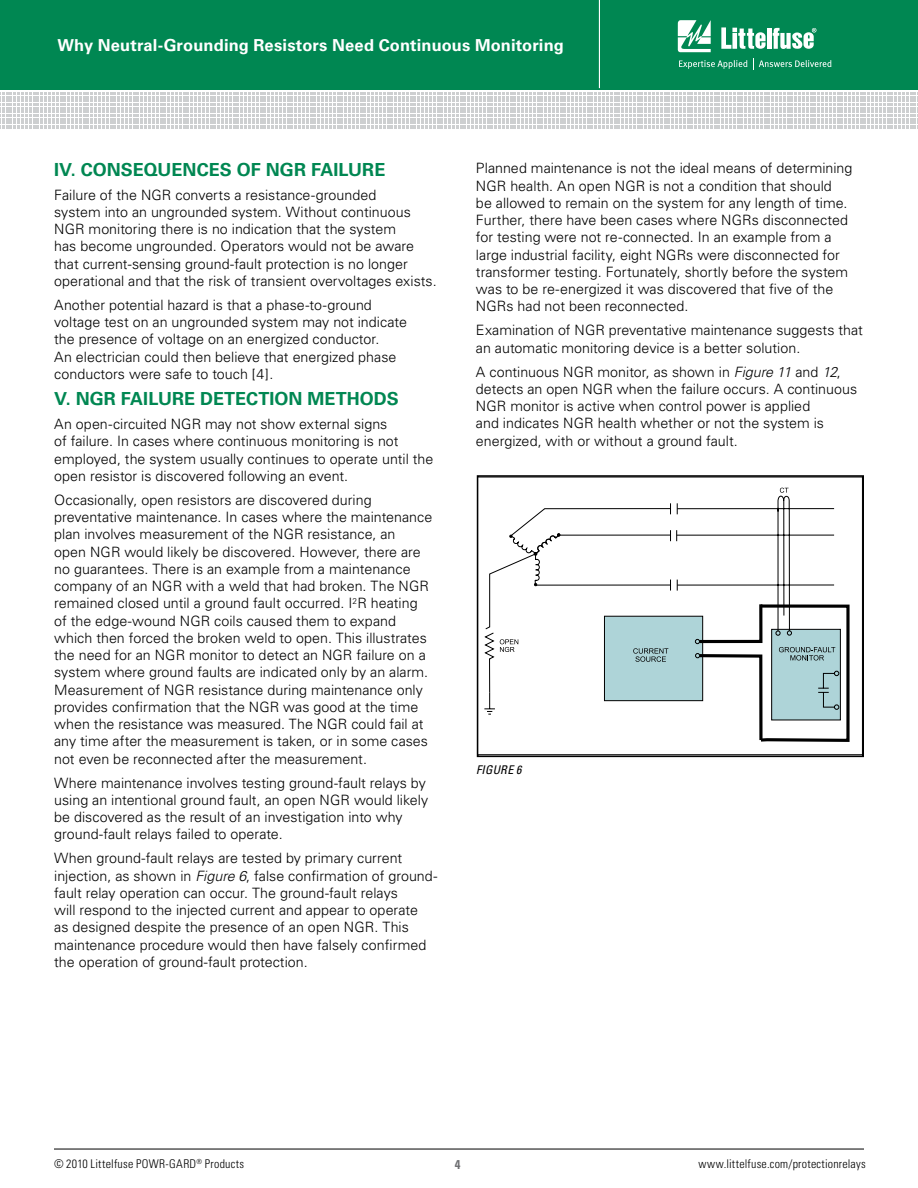
<style>
.page{position:relative;width:918px;height:1188px;background:#fff}
.page>*{position:absolute;margin:0;border:0;box-sizing:border-box;transform-origin:0 0}
.t1{font:700 18px "Univers";letter-spacing:.005em;color:#008752}
.t2{font:700 16.5px "Univers";letter-spacing:.01em;color:#fff}
.t3{font:300 14.25px/17.2px "Univers";color:#000}
.t4{font:700 condensed 12.75px "Univers";color:#6d6e71}
.t5{font:300 condensed 12px "Univers LT Std";letter-spacing:.02em;color:#000}
.t6{font:italic condensed 12px "Univers";letter-spacing:.015em;color:#000}
.s1{font-style:italic}
</style>
<div class="page">
<div style="left:0;top:0;width:918px;height:89px;background:#008752"></div>
<hr style="left:599px;top:0;width:1px;height:88px;background:#fff">
<hr style="left:54px;top:1149px;width:810px;height:1px;background:#000">
<svg style="left:678px;top:20px;width:33px;height:32px"></svg>
<hr style="left:767px;top:28px;width:4px;height:21px;background:#fff">
<svg style="left:773px;top:28px;width:43px;height:21px"></svg>
<svg style="left:721px;top:27px;width:45px;height:22px"></svg>
<svg style="left:679px;top:60px;width:68px;height:9px"></svg>
<svg style="left:753px;top:58px;width:78px;height:12px"></svg>
<svg style="left:0;top:92px;width:918px;height:35px"></svg>
<div style="left:604px;top:616px;width:99px;height:85px;background:#aed4d8;border:1px solid #000"></div>
<svg style="left:484px;top:692px;width:11px;height:23px"></svg>
<hr style="left:544px;top:508px;width:127px;height:1px;background:#000">
<hr style="left:559px;top:535px;width:112px;height:1px;background:#000">
<hr style="left:536px;top:585px;width:135px;height:1px;background:#000">
<svg style="left:633px;top:488px;width:217px;height:254px"></svg>
<hr style="left:489px;top:659px;width:1px;height:33px;background:#000">
<svg style="left:484px;top:508px;width:76px;height:152px"></svg>
<div style="left:477px;top:475px;width:387px;height:282px;border:2px solid #000"></div>
<p class="t2" style="left:58px;top:35px;width:508px">Why Neutral-Grounding Resistors Need Continuous Monitoring</p>
<p class="t1" style="left:54px;top:159px;width:333px">IV. CONSEQUENCES OF NGR FAILURE</p>
<p class="t3" style="left:54px;top:186px;width:384px">Failure of the NGR converts a resistance-grounded<br>system into an ungrounded system. Without continuous NGR monitoring there is no indication that the system<br>has become ungrounded. Operators would not be aware that current-sensing ground-fault protection is no longer operational and that the risk of transient overvoltages exists.</p>
<p class="t3" style="left:54px;top:296px;width:354px">Another potential hazard is that a phase-to-ground voltage test on an ungrounded system may not indicate the presence of voltage on an energized conductor.<br>An electrician could then believe that energized phase conductors were safe to touch [4].</p>
<p class="t1" style="left:54px;top:388px;width:346px">V. NGR FAILURE DETECTION METHODS</p>
<p class="t3" style="left:54px;top:415px;width:381px">An open-circuited NGR may not show external signs<br>of failure. In cases where continuous monitoring is not employed, the system usually continues to operate until the open resistor is discovered following an event.</p>
<p class="t3" style="left:54px;top:491px;width:380px">Occasionally, open resistors are discovered during preventative maintenance. In cases where the maintenance plan involves measurement of the NGR resistance, an<br>open NGR would likely be discovered. However, there are no guarantees. There is an example from a maintenance company of an NGR with a weld that had broken. The NGR remained closed until a ground fault occurred. I<sup>2</sup>R heating of the edge-wound NGR coils caused them to expand which then forced the broken weld to open. This illustrates the need for an NGR monitor to detect an NGR failure on a system where ground faults are indicated only by an alarm.<br>Measurement of NGR resistance during maintenance only provides confirmation that the NGR was good at the time when the resistance was measured. The NGR could fail at any time after the measurement is taken, or in some cases not even be reconnected after the measurement.</p>
<p class="t3" style="left:54px;top:774px;width:375px">Where maintenance involves testing ground-fault relays by using an intentional ground fault, an open NGR would likely be discovered as the result of an investigation into why ground-fault relays failed to operate.</p>
<p class="t3" style="left:54px;top:850px;width:385px">When ground-fault relays are tested by primary current injection, as shown in <span class="s1">Figure 6</span>, false confirmation of ground&shy;fault relay operation can occur. The ground-fault relays<br>will respond to the injected current and appear to operate<br>as designed despite the presence of an open NGR. This maintenance procedure would then have falsely confirmed the operation of ground-fault protection.</p>
<p class="t3" style="left:476px;top:160px;width:378px">Planned maintenance is not the ideal means of determining NGR health. An open NGR is not a condition that should<br>be allowed to remain on the system for any length of time.<br>Further, there have been cases where NGRs disconnected for testing were not re-connected. In an example from a large industrial facility, eight NGRs were disconnected for transformer testing. Fortunately, shortly before the system was to be re-energized it was discovered that five of the NGRs had not been reconnected.</p>
<p class="t3" style="left:476px;top:322px;width:389px">Examination of NGR preventative maintenance suggests that an automatic monitoring device is a better solution.</p>
<p class="t3" style="left:476px;top:363px;width:383px">A continuous NGR monitor, as shown in <span class="s1">Figure 11</span> and <span class="s1">12</span>, detects an open NGR when the failure occurs. A continuous NGR monitor is active when control power is applied<br>and indicates NGR health whether or not the system is energized, with or without a ground fault.</p>
<p class="t6" style="left:476px;top:762px;width:47px">FIGURE 6</p>
<p class="t5" style="left:54px;top:1157px;width:192px">© 2010 Littelfuse POWR-GARD<sup>®</sup> Products</p>
<p class="t5" style="left:699px;top:1157px;width:169px">www.littelfuse.com/protectionrelays</p>
<p class="t4" style="left:455px;top:1156px;width:7px">4</p>
</div>
